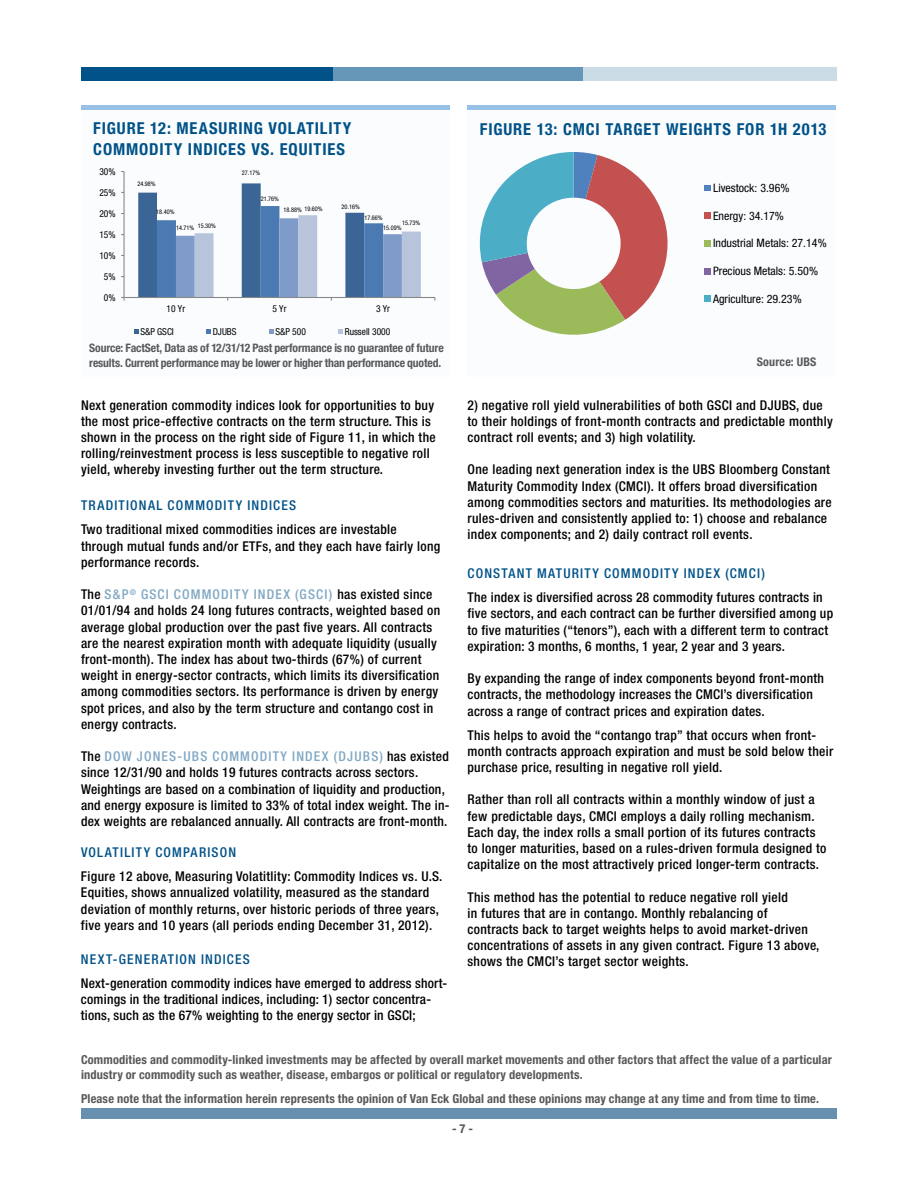
<style>
.page{position:relative;width:918px;height:1188px;background:#fff}
.page>*{position:absolute;margin:0;border:0;box-sizing:border-box;transform-origin:0 0}
.t1{font:700 condensed 16.5px "Helvetica Neue";letter-spacing:.055em;color:#005288}
.t2{font:500 condensed 13.5px/16.2px "Helvetica Neue LT Std";letter-spacing:.025em;color:#000}
.t3{font:500 condensed 13.5px "Helvetica Neue LT Std";letter-spacing:.09em;color:#005288}
.t4{font:500 condensed 13.5px "Helvetica Neue LT Std";color:#80a8c3}
.t5{font:700 condensed 12.3px/15px "Helvetica Neue";letter-spacing:.015em;color:#58595b}
.t6{font:700 condensed 12px "Helvetica Neue";color:#58595b}
.t7{font:700 condensed 11.7px/15px "Helvetica Neue";letter-spacing:-.015em;color:#58595b}
.t8{font:condensed 11.7px "Helvetica Neue LT Std";color:#000101}
.t9{font:condensed 9.6px "Helvetica Neue LT Std";color:#000101}
.t10{font:condensed 6.3px "Helvetica Neue LT Std";color:#000101}
.s1{color:#80a8c3}
.s2{color:#000}
</style>
<div class="page">
<div style="left:81px;top:68px;width:253px;height:13px;background:#005288"></div>
<div style="left:334px;top:68px;width:250px;height:13px;background:#6697b8"></div>
<div style="left:584px;top:68px;width:253px;height:13px;background:#ccdce7"></div>
<div style="left:81px;top:1108px;width:756px;height:11px;background:#668fb0"></div>
<hr style="left:81px;top:106px;width:369px;height:4px;background:#96c0e6">
<div style="left:468px;top:110px;width:368px;height:266px;background:#fafcfe"></div>
<hr style="left:468px;top:106px;width:368px;height:4px;background:#96c0e6">
<div style="left:81px;top:110px;width:369px;height:266px;background:#fafcfe"></div>
<svg style="left:480px;top:152px;width:188px;height:183px"></svg>
<div style="left:704px;top:185px;width:7px;height:6px;background:#4f81be"></div>
<div style="left:704px;top:213px;width:7px;height:6px;background:#c2514f"></div>
<div style="left:704px;top:240px;width:7px;height:6px;background:#9bbb5a"></div>
<div style="left:704px;top:268px;width:7px;height:6px;background:#8065a2"></div>
<div style="left:704px;top:296px;width:7px;height:6px;background:#4cadc6"></div>
<hr style="left:123px;top:172px;width:2px;height:125px;background:#868787">
<hr style="left:124px;top:297px;width:311px;height:1px;background:#868787">
<svg style="left:138px;top:183px;width:283px;height:118px"></svg>
<svg style="left:134px;top:329px;width:4px;height:5px"></svg>
<svg style="left:206px;top:329px;width:5px;height:5px"></svg>
<svg style="left:269px;top:329px;width:5px;height:5px"></svg>
<svg style="left:338px;top:329px;width:5px;height:5px"></svg>
<p class="t1" style="left:93px;top:118px;width:95px">Fig ure 12: Mea</p>
<p class="t1" style="left:209px;top:118px;width:27px">suring</p>
<p class="t1" style="left:268px;top:118px;width:84px">Volati lit y</p>
<p class="t1" style="left:93px;top:139px;width:217px">Commodit y indice s vs. equitie</p>
<p class="t1" style="left:337px;top:139px;width:10px">s</p>
<p class="t9" style="left:99px;top:166px;width:18px">30%</p>
<p class="t9" style="left:99px;top:187px;width:18px">25%</p>
<p class="t9" style="left:99px;top:208px;width:18px">20%</p>
<p class="t9" style="left:99px;top:229px;width:18px">15%</p>
<p class="t9" style="left:99px;top:250px;width:18px">10%</p>
<p class="t9" style="left:104px;top:271px;width:13px">5%</p>
<p class="t9" style="left:104px;top:292px;width:13px">0%</p>
<p class="t10" style="left:137px;top:180px;width:20px">24.98%</p>
<p class="t10" style="left:242px;top:169px;width:20px">27.17%</p>
<p class="t10" style="left:261px;top:195px;width:20px">21.76%</p>
<p class="t10" style="left:342px;top:203px;width:20px">20.16%</p>
<p class="t10" style="left:284px;top:206px;width:41px">18.88% 19.60%</p>
<p class="t10" style="left:156px;top:208px;width:20px">18.40%</p>
<p class="t10" style="left:364px;top:214px;width:20px">17.66%</p>
<p class="t10" style="left:402px;top:219px;width:20px">15.73%</p>
<p class="t10" style="left:198px;top:222px;width:20px">15.30%</p>
<p class="t10" style="left:383px;top:225px;width:20px">15.09%</p>
<p class="t10" style="left:176px;top:224px;width:20px">14.71%</p>
<p class="t9" style="left:167px;top:303px;width:20px">10 yr</p>
<p class="t9" style="left:272px;top:303px;width:16px">5 yr</p>
<p class="t9" style="left:376px;top:303px;width:16px">3 yr</p>
<p class="t9" style="left:140px;top:326px;width:35px">S&amp;P GSCI</p>
<p class="t9" style="left:213px;top:326px;width:25px">DJUBS</p>
<p class="t9" style="left:275px;top:326px;width:32px">S&amp;P 500</p>
<p class="t9" style="left:345px;top:326px;width:47px">russell 3000</p>
<p class="t7" style="left:89px;top:341px;width:356px">Source: FactSet, Data as of 12/31/12 Past performance is no guarantee of future results. Current performance may be lower or higher than performance quoted.</p>
<p class="t2" style="left:81px;top:397px;width:356px">Next generation commodity indices look for opportunities to buy the most price-effective contracts on the term structure. This is shown in the process on the right side of Figure 11, in which the rolling/reinvestment process is less susceptible to negative roll yield, whereby investing further out the term structure.</p>
<p class="t3" style="left:81px;top:498px;width:190px">Traditional Commodity Indices</p>
<p class="t2" style="left:81px;top:521px;width:361px">Two traditional mixed commodities indices are investable through mutual funds and/or ETFs, and they each have fairly long performance records.</p>
<p class="t2" style="left:81px;top:586px;width:361px">The <span class="s1">S&amp;P</span><sup>®</sup> <span class="s1">GSCI Commodity Index (GSCI)</span> has existed since 01/01/94 and holds 24 long futures contracts, weighted based on average global production over the past five years. All contracts are the nearest expiration month with adequate liquidity (usually front-month). The index has about two-thirds (67%) of current weight in energy-sector contracts, which limits its diversification among commodities sectors. Its performance is driven by energy spot prices, and also by the term structure and contango cost in energy contracts.</p>
<p class="t4" style="left:81px;top:748px;width:81px"><span class="s2">The</span> Dow Jones</p>
<p class="t2" style="left:81px;top:748px;width:370px;text-indent:96px"><span class="s1">-UBS Commodity Index (DJUBS)</span> has existed since 12/31/90 and holds 19 futures contracts across sectors.<br>Weightings are based on a combination of liquidity and production, and energy exposure is limited to 33% of total index weight. The in&shy;dex weights are rebalanced annually. All contracts are front-month.</p>
<p class="t3" style="left:81px;top:844px;width:155px">Volatility Comparis on</p>
<p class="t2" style="left:81px;top:868px;width:363px">Figure 12 above, Measuring Volatitlity: Commodity Indices vs. U.S.<br>Equities, shows annualized volatility, measured as the standard deviation of monthly returns, over historic periods of three years, five years and 10 years (all periods ending December 31, 2012).</p>
<p class="t3" style="left:81px;top:951px;width:50px">Next-Gene</p>
<p class="t3" style="left:151px;top:951px;width:73px">ration Indices</p>
<p class="t2" style="left:81px;top:975px;width:368px">Next-generation commodity indices have emerged to address short&shy;comings in the traditional indices, including: 1) sector concentra&shy;tions, such as the 67% weighting to the energy sector in GSCI;</p>
<p class="t1" style="left:480px;top:119px;width:137px">Fig ure 13: CMCI Target</p>
<p class="t1" style="left:666px;top:119px;width:17px">Weight</p>
<p class="t1" style="left:723px;top:119px;width:105px">s for 1H 2013</p>
<p class="t8" style="left:713px;top:181px;width:78px">livestock: 3.96%</p>
<p class="t8" style="left:713px;top:209px;width:72px">Energy: 34.17%</p>
<p class="t8" style="left:713px;top:236px;width:115px">Industrial Metals: 27.14%</p>
<p class="t8" style="left:713px;top:264px;width:107px">Precious Metals: 5.50%</p>
<p class="t8" style="left:713px;top:292px;width:90px">Agriculture: 29.23%</p>
<p class="t6" style="left:757px;top:355px;width:61px">Source: UBS</p>
<p class="t2" style="left:468px;top:397px;width:367px">2) negative roll yield vulnerabilities of both GSCI and DJUBS, due to their holdings of front-month contracts and predictable monthly contract roll events; and 3) high volatility.</p>
<p class="t2" style="left:468px;top:461px;width:366px">One leading next generation index is the UBS Bloomberg Constant Maturity Commodity Index (CMCI). It offers broad diversification among commodities sectors and maturities. Its methodologies are rules-driven and consistently applied to: 1) choose and rebalance index components; and 2) daily contract roll events.</p>
<p class="t3" style="left:468px;top:565px;width:299px">Constan t Maturity Commodity Index (CMCI)</p>
<p class="t2" style="left:468px;top:589px;width:367px">The index is diversified across 28 commodity futures contracts in five sectors, and each contract can be further diversified among up to five maturities (“tenors”), each with a different term to contract expiration: 3 months, 6 months, 1 year, 2 year and 3 years.</p>
<p class="t2" style="left:468px;top:670px;width:358px">By expanding the range of index components beyond front-month contracts, the methodology increases the CMCI’s diversification across a range of contract prices and expiration dates.</p>
<p class="t2" style="left:468px;top:727px;width:367px">This helps to avoid the “contango trap” that occurs when front&shy;month contracts approach expiration and must be sold below their purchase price, resulting in negative roll yield.</p>
<p class="t2" style="left:468px;top:791px;width:361px">Rather than roll all contracts within a monthly window of just a few predictable days, CMCI employs a daily rolling mechanism.<br>Each day, the index rolls a small portion of its futures contracts to longer maturities, based on a rules-driven formula designed to capitalize on the most attractively priced longer-term contracts.</p>
<p class="t2" style="left:468px;top:889px;width:353px">This method has the potential to reduce negative roll yield<br>in futures that are in contango. Monthly rebalancing of contracts back to target weights helps to avoid market-driven concentrations of assets in any given contract. Figure 13 above, shows the CMCI’s target sector weights.</p>
<p class="t5" style="left:81px;top:1052px;width:752px">Commodities and commodity-linked investments may be affected by overall market movements and other factors that affect the value of a particular industry or commodity such as weather, disease, embargos or political or regulatory developments.</p>
<p class="t5" style="left:81px;top:1091px;width:740px">Please note that the information herein represents the opinion of Van Eck Global and these opinions may change at any time and from time to time.</p>
<p class="t5" style="left:452px;top:1121px;width:23px">- 7 -</p>
</div>
